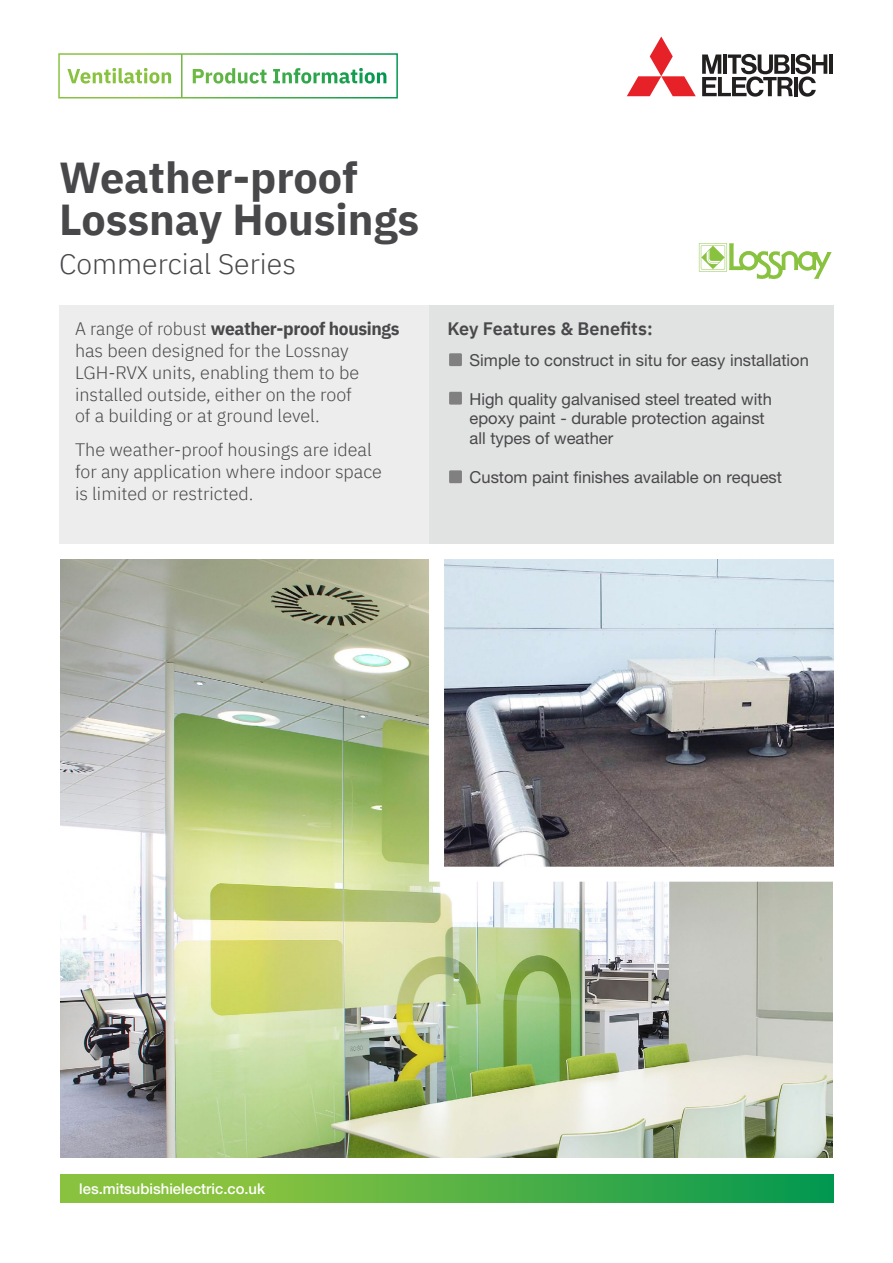
<style>
.page{position:relative;width:893px;height:1263px;background:#fff}
.page>*{position:absolute;margin:0;border:0;box-sizing:border-box;transform-origin:0 0}
.t1{font:700 43.2px/42px "IBM Plex Sans";color:#48474a}
.t2{font:300 28.5px "IBM Plex Sans";color:#48474a}
.t3{font:300 18px/21.8px "IBM Plex Sans";color:#48474a}
.t4{font:600 18px "IBM Plex Sans";color:#48474a}
.t5{font:16.5px/19.5px "Helvetica Neue LT Pro";color:#48474a}
.t6{font:500 14.85px "Helvetica Neue LT Pro";color:#fff}
.s1{font-weight:700}
</style>
<div class="page">
<img style="left:60px;top:559px;width:773px;height:598px">
<svg style="left:429px;top:528px;width:405px;height:354px;background:#a9abb0"></svg>
<svg style="left:60px;top:1174px;width:773px;height:29px;background:#55b245"></svg>
<svg style="left:627px;top:37px;width:69px;height:59px"></svg>
<hr style="left:829px;top:55px;width:4px;height:19px;background:#221f1f">
<svg style="left:702px;top:54px;width:125px;height:43px"></svg>
<div style="left:59px;top:305px;width:387px;height:239px;background:#ededed"></div>
<div style="left:429px;top:305px;width:404px;height:239px;background:#e1e2e2"></div>
<div style="left:449px;top:353px;width:13px;height:13px;background:#808080"></div>
<div style="left:449px;top:392px;width:13px;height:13px;background:#808080"></div>
<div style="left:449px;top:470px;width:13px;height:13px;background:#808080"></div>
<div style="left:58px;top:53px;width:340px;height:46px;border:2px solid #fff"></div>
<hr style="left:181px;top:54px;width:2px;height:44px;background:#74b443">
<svg style="left:67px;top:68px;width:296px;height:16px"></svg>
<svg style="left:699px;top:243px;width:133px;height:36px"></svg>
<h1 class="t1" style="left:59px;top:154px;width:362px">Weather-proof<br>Lossnay Housings</h1>
<h2 class="t2" style="left:59px;top:243px;width:238px">Commercial Series</h2>
<p class="t3" style="left:75px;top:317px;width:326px">A range of robust <span class="s1">weather-proof housings </span>has been designed for the Lossnay LGH-RVX units, enabling them to be installed outside, either on the roof<br>of a building or at ground level.</p>
<p class="t3" style="left:75px;top:437px;width:308px">The weather-proof housings are ideal for any application where indoor space is limited or restricted.</p>
<p class="t4" style="left:448px;top:315px;width:207px">Key Features &amp; Benefits:</p>
<p class="t5" style="left:470px;top:350px;width:341px">Simple to construct in situ for easy installation</p>
<p class="t5" style="left:470px;top:389px;width:304px">High quality galvanised steel treated with epoxy paint - durable protection against all types of weather</p>
<p class="t5" style="left:470px;top:467px;width:314px">Custom paint finishes available on request</p>
<p class="t6" style="left:79px;top:1180px;width:187px">les.mitsubishielectric.co.uk</p>
</div>
